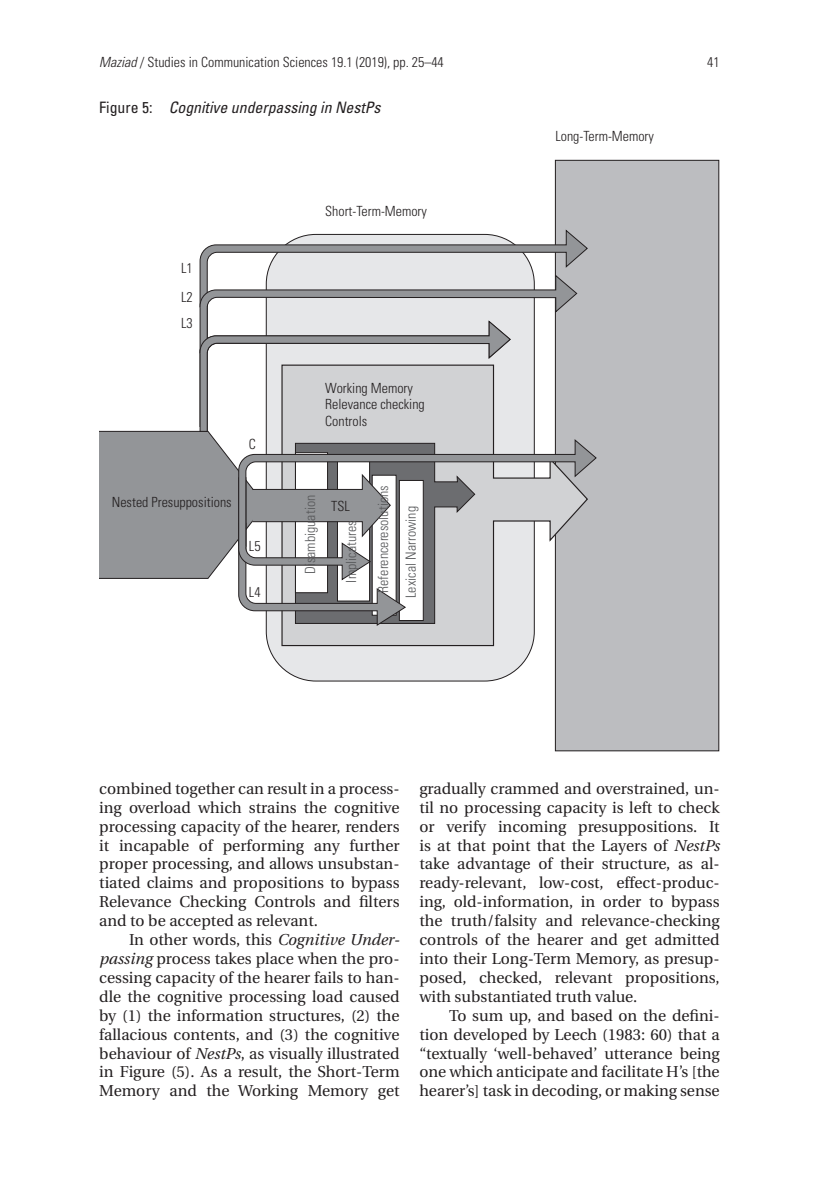
<style>
.page{position:relative;width:819px;height:1191px;background:#fff}
.page>*{position:absolute;margin:0;border:0;box-sizing:border-box;transform-origin:0 0}
.t1{font:15.75px/18.9px "Utopia";color:#231f20;text-align:justify}
.t2{font:italic condensed 15.75px "Univers";color:#231f20}
.t3{font:300 condensed 14px/16.8px "Univers";color:#231f20}
.t4{font:300 condensed 14px/27.7px "Univers";color:#57585a}
.s1{font-style:italic}
.s2{font-style:normal}
</style>
<div class="page">
<div style="left:266px;top:234px;width:268px;height:447px;background:#e6e7e9;border-radius:50px"></div>
<div style="left:555px;top:160px;width:163px;height:591px;background:#bcbdc0"></div>
<div style="left:555px;top:160px;width:164px;height:591px;border:1px solid #231f20"></div>
<svg style="left:281px;top:432px;width:276px;height:214px"></svg>
<svg style="left:199px;top:229px;width:389px;height:203px"></svg>
<svg style="left:199px;top:274px;width:379px;height:40px"></svg>
<svg style="left:99px;top:320px;width:412px;height:306px"></svg>
<svg style="left:238px;top:438px;width:359px;height:109px"></svg>
<p class="t3" style="left:99px;top:54px;width:346px"><span class="s1">Maziad</span> / Studies in Communication Sciences 19.1 (2019), pp. 25–44</p>
<p class="t3" style="left:707px;top:54px;width:14px">41</p>
<p class="t2" style="left:99px;top:98px;width:283px"><span class="s2">Figure 5:</span> Cognitive underpassing in NestPs</p>
<p class="t3" style="left:181px;top:260px;width:13px">L1</p>
<p class="t3" style="left:181px;top:289px;width:13px">L2</p>
<p class="t3" style="left:181px;top:314px;width:13px">L3</p>
<p class="t3" style="left:249px;top:435px;width:8px">C</p>
<p class="t3" style="left:325px;top:203px;width:103px">Short-Term-Memory</p>
<p class="t3" style="left:325px;top:379px;width:101px">Working Memory<br>Relevance checking<br>Controls</p>
<p class="t4" style="left:296px;top:574px;width:81px;rotate:-90deg">Disambiguation</p>
<p class="t3" style="left:112px;top:493px;width:121px">Nested Presuppositions</p>
<p class="t3" style="left:331px;top:497px;width:20px">TSL</p>
<p class="t4" style="left:337px;top:582px;width:64px;rotate:-90deg">Implicatures</p>
<p class="t3" style="left:249px;top:537px;width:13px">L5</p>
<p class="t3" style="left:249px;top:583px;width:13px">L4</p>
<p class="t4" style="left:369px;top:598px;width:114px;text-indent:5px;rotate:-90deg">Referenceresolutions<br>Lexical Narrowing</p>
<p class="t3" style="left:555px;top:127px;width:100px">Long-Term-Memory</p>
<p class="t1" style="left:99px;top:779px;width:302px">combined together can result in a process&shy;ing overload which strains the cognitive processing capacity of the hearer, renders it incapable of performing any further proper processing, and allows unsubstan&shy;tiated claims and propositions to bypass Relevance Checking Controls and filters and to be accepted as relevant.</p>
<p class="t1" style="left:99px;top:930px;width:302px;text-align:left;text-indent:30px">In other words, this <span class="s1">Cognitive Under&shy;passing</span> process takes place when the pro&shy;cessing capacity of the hearer fails to han&shy;dle the cognitive processing load caused by (1) the information structures, (2) the fallacious contents, and (3) the cognitive behaviour of <span class="s1">NestPs</span>, as visually illustrated in Figure (5). As a result, the Short-Term Memory and the Working Memory get</p>
<p class="t1" style="left:419px;top:779px;width:302px">gradually crammed and overstrained, un&shy;til no processing capacity is left to check or verify incoming presuppositions. It is at that point that the Layers of <span class="s1">NestPs </span>take advantage of their structure, as al&shy;ready-relevant, low-cost, effect-produc&shy;ing, old-information, in order to bypass the truth/falsity and relevance-checking controls of the hearer and get admitted into their Long-Term Memory, as presup&shy;posed, checked, relevant propositions, with substantiated truth value.</p>
<p class="t1" style="left:419px;top:1006px;width:302px;text-indent:30px">To sum up, and based on the defini&shy;tion developed by Leech (1983: 60) that a “textually ‘well-behaved’ utterance being one which anticipate and facilitate H’s [the hearer’s] task in decoding, or making sense</p>
</div>
